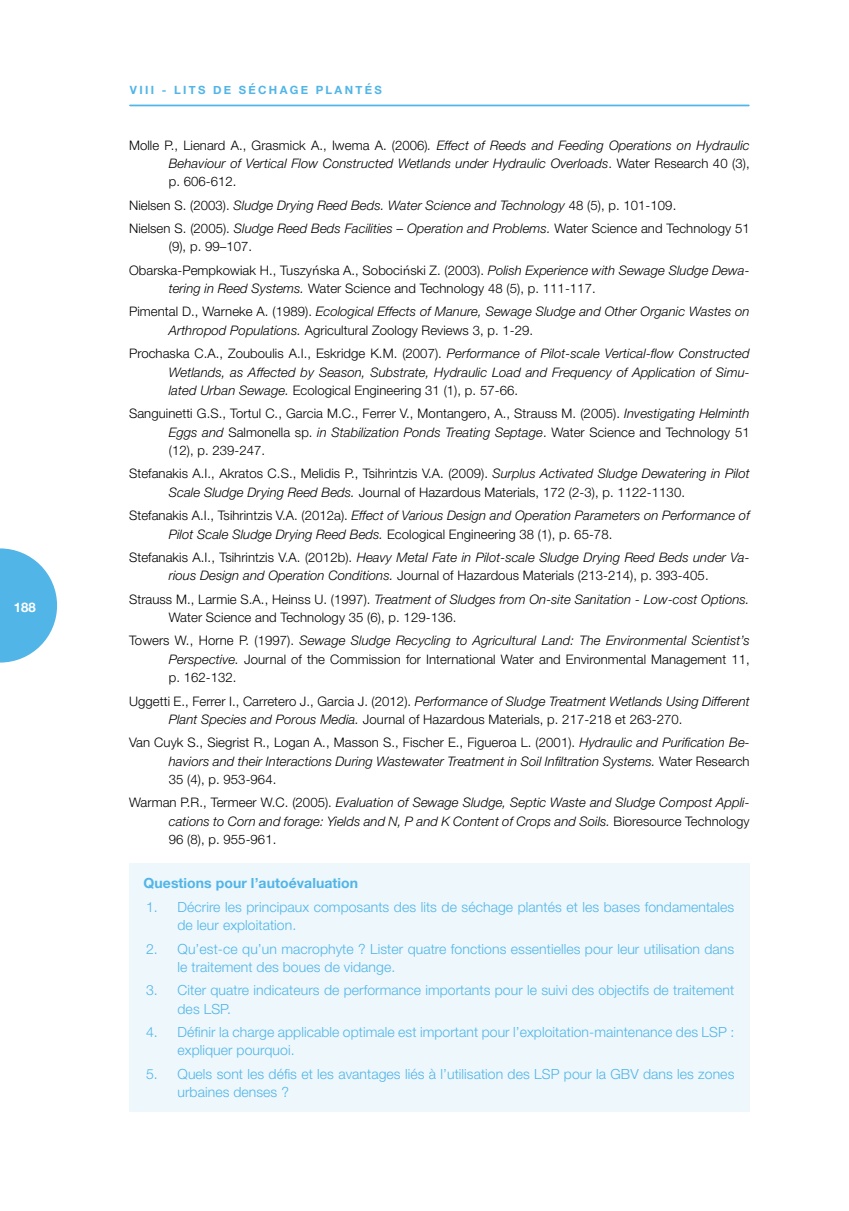
<style>
.page{position:relative;width:849px;height:1211px;background:#fff}
.page>*{position:absolute;margin:0;border:0;box-sizing:border-box;transform-origin:0 0}
.t1{font:300 14px/18.4px "Helvetica Neue LT Std";letter-spacing:.005em;color:#51b5e7}
.t2{font:700 14px "Helvetica Neue LT Std";letter-spacing:.005em;color:#51b5e7}
.t3{font:italic 300 13.12px/18.4px "Helvetica Neue LT Std";letter-spacing:.005em;color:#000}
.t4{font:300 13.12px/18.4px "Helvetica Neue LT Std";letter-spacing:.005em;color:#000}
.t5{font:700 13.12px "Helvetica Neue";color:#fff}
.t6{font:700 11.38px "Helvetica Neue";letter-spacing:.2em;color:#51b5e7}
.s1{font-style:normal}
.s2{font-family:"Avenir Next LT Pro";font-weight:400;font-size:13.47px}
.s3{font-style:italic}
</style>
<div class="page">
<svg style="left:0;top:548px;width:57px;height:114px"></svg>
<hr style="left:130px;top:105px;width:618px;height:1px;background:#51b5e7">
<div style="left:129px;top:863px;width:620px;height:248px;background:#edf7fc"></div>
<p class="t5" style="left:14px;top:597px;width:23px">188</p>
<p class="t6" style="left:130px;top:81px;width:253px">VIII - LITS DE SÉCHAGE PLANTÉS</p>
<p class="t3" style="left:169px;top:135px;width:582px;text-align:justify;text-indent:-40px"><span class="s1">Molle P., Lienard A., Grasmick A., Iwema A. (2006)</span>. Effect of Reeds and Feeding Operations on Hydraulic Behaviour of Vertical Flow Constructed Wetlands under Hydraulic Overloads<span class="s1">. Water Research 40 (3), p. 606-612.</span></p>
<p class="t3" style="left:129px;top:193px;width:622px;line-height:23.3px"><span class="s1">Nielsen S. (2003).</span> Sludge Drying Reed Beds. Water Science and Technology <span class="s1">48 (5), p. 101-109.<br>Nielsen S. (2005).</span> Sludge Reed Beds Facilities – Operation and Problems. <span class="s1">Water Science and Technology 51</span></p>
<p class="t4" style="left:129px;top:235px;width:622px;line-height:23.3px;text-indent:40px">(9), p. 99–107.<br>Obarska-Pempkowiak H., Tuszy<span class="s2">ń</span>ska A., Soboci<span class="s2">ń</span>ski Z. (2003). <span class="s3">Polish Experience with Sewage Sludge Dewa-</span></p>
<p class="t3" style="left:129px;top:277px;width:622px;line-height:23.3px;text-indent:40px">tering in Reed Systems. <span class="s1">Water Science and Technology 48 (5), p. 111-117.<br>Pimental D., Warneke A. (1989).</span> Ecological Effects of Manure, Sewage Sludge and Other Organic Wastes on</p>
<p class="t4" style="left:129px;top:318px;width:622px;line-height:23.3px;text-indent:40px"><span class="s3">Arthropod Populations.</span> Agricultural Zoology Reviews 3, p. 1-29.<br>Prochaska C.A., Zouboulis A.I., Eskridge K.M. (2007). <span class="s3">Performance of Pilot-scale Vertical-flow Constructed</span></p>
<p class="t3" style="left:169px;top:362px;width:582px">Wetlands, as Affected by Season, Substrate, Hydraulic Load and Frequency of Application of Simu&shy;lated Urban Sewage. <span class="s1">Ecological Engineering 31 (1), p. 57-66.</span></p>
<p class="t4" style="left:169px;top:404px;width:582px;text-align:justify;text-indent:-40px">Sanguinetti G.S., Tortul C., Garcia M.C., Ferrer V., Montangero, A., Strauss M. (2005). <span class="s3">Investigating Helminth Eggs and</span> Salmonella sp. <span class="s3">in Stabilization Ponds Treating Septage</span>. Water Science and Technology 51 (12), p. 239-247.</p>
<p class="t4" style="left:169px;top:464px;width:582px;text-indent:-40px">Stefanakis A.I., Akratos C.S., Melidis P., Tsihrintzis V.A. (2009). <span class="s3">Surplus Activated Sludge Dewatering in Pilot<br>Scale Sludge Drying Reed Beds.</span> Journal of Hazardous Materials, 172 (2-3), p. 1122-1130.</p>
<p class="t3" style="left:169px;top:506px;width:582px;text-indent:-40px"><span class="s1">Stefanakis A.I., Tsihrintzis V.A. (2012a).</span> Effect of Various Design and Operation Parameters on Performance of<br>Pilot Scale Sludge Drying Reed Beds. <span class="s1">Ecological Engineering 38 (1), p. 65-78.</span></p>
<p class="t3" style="left:129px;top:548px;width:622px;text-align:center"><span class="s1">Stefanakis A.I., Tsihrintzis V.A. (2012b).</span> Heavy Metal Fate in Pilot-scale Sludge Drying Reed Beds under Va&shy;rious Design and Operation Conditions. <span class="s1">Journal of Hazardous Materials (213-214), p. 393-405.</span></p>
<p class="t4" style="left:169px;top:589px;width:582px;text-indent:-40px">Strauss M., Larmie S.A., Heinss U. (1997). <span class="s3">Treatment of Sludges from On-site Sanitation - Low-cost Options.<br></span>Water Science and Technology 35 (6), p. 129-136.</p>
<p class="t4" style="left:169px;top:631px;width:582px;text-align:justify;text-indent:-40px">Towers W., Horne P. (1997). <span class="s3">Sewage Sludge Recycling to Agricultural Land: The Environmental Scientist’s Perspective.</span> Journal of the Commission for International Water and Environmental Management 11, p. 162-132.</p>
<p class="t4" style="left:169px;top:691px;width:582px;text-indent:-40px">Uggetti E., Ferrer I., Carretero J., Garcia J. (2012). <span class="s3">Performance of Sludge Treatment Wetlands Using Different<br>Plant Species and Porous Media.</span> Journal of Hazardous Materials, p. 217-218 et 263-270.</p>
<p class="t3" style="left:169px;top:733px;width:582px;text-align:justify;text-indent:-40px"><span class="s1">Van Cuyk S., Siegrist R., Logan A., Masson S., Fischer E., Figueroa L. (2001).</span> Hydraulic and Purification Be&shy;haviors and their Interactions During Wastewater Treatment in Soil Infiltration Systems. <span class="s1">Water Research 35 (4), p. 953-964.</span></p>
<p class="t3" style="left:169px;top:793px;width:582px;text-align:justify;text-indent:-40px"><span class="s1">Warman P.R., Termeer W.C. (2005).</span> Evaluation of Sewage Sludge, Septic Waste and Sludge Compost Appli&shy;cations to Corn and forage: Yields and N, P and K Content of Crops and Soils. <span class="s1">Bioresource Technology 96 (8), p. 955-961.</span></p>
<p class="t2" style="left:143px;top:874px;width:216px">Questions pour l’autoévaluation</p>
<p class="t1" style="left:177px;top:897px;width:558px;text-indent:-32px">1. Décrire les principaux composants des lits de séchage plantés et les bases fondamentales de leur exploitation.</p>
<p class="t1" style="left:177px;top:939px;width:558px;text-indent:-32px">2. Qu’est-ce qu’un macrophyte ? Lister quatre fonctions essentielles pour leur utilisation dans le traitement des boues de vidange.</p>
<p class="t1" style="left:177px;top:980px;width:558px;text-indent:-32px">3. Citer quatre indicateurs de performance importants pour le suivi des objectifs de traitement des LSP.</p>
<p class="t1" style="left:177px;top:1022px;width:558px;text-indent:-32px">4. Définir la charge applicable optimale est important pour l’exploitation-maintenance des LSP : expliquer pourquoi.</p>
<p class="t1" style="left:177px;top:1064px;width:558px;text-indent:-32px">5. Quels sont les défis et les avantages liés à l’utilisation des LSP pour la GBV dans les zones urbaines denses ?</p>
</div>
